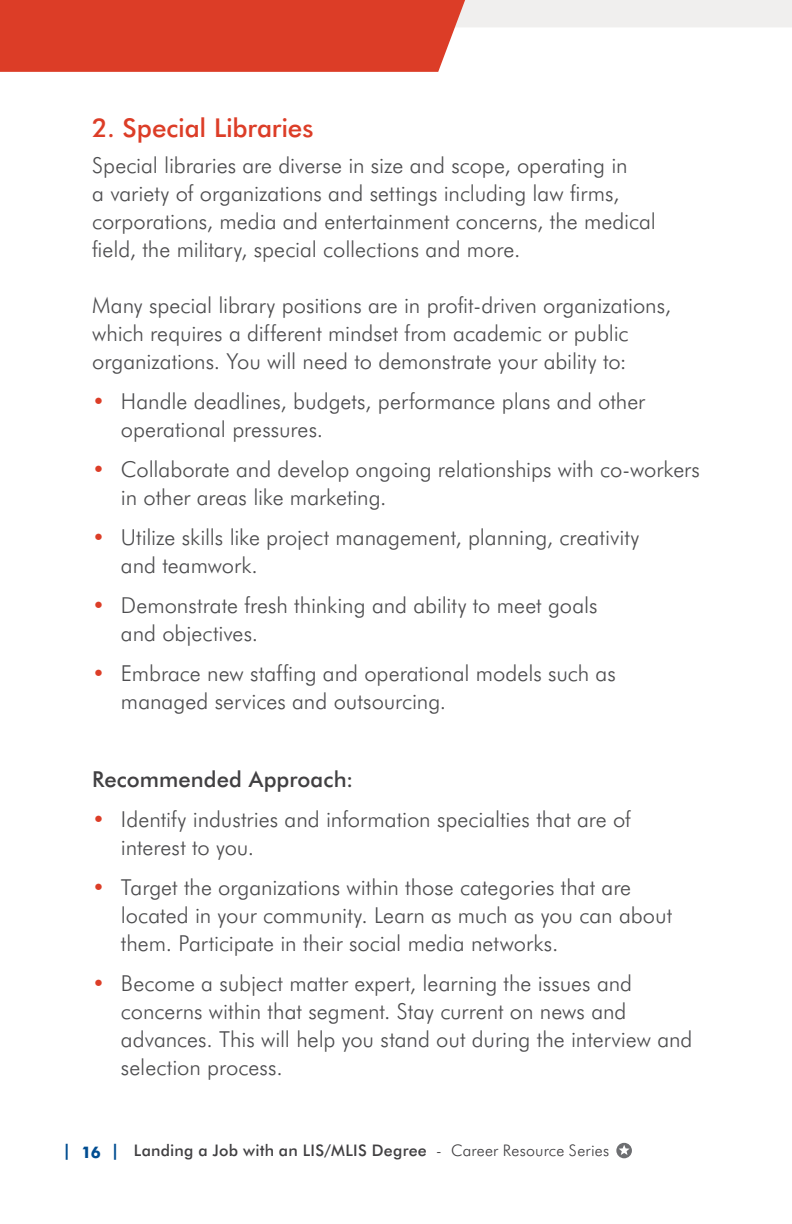
<style>
.page{position:relative;width:792px;height:1224px;background:#fff}
.page>*{position:absolute;margin:0;border:0;box-sizing:border-box;transform-origin:0 0}
.t1{font:500 26px "Futura BT";letter-spacing:-.005em;color:#dc3d27}
.t2{font:300 22px/28px "Futura BT";color:#4d4d4f}
.t3{font:500 22px "Futura BT";letter-spacing:.005em;color:#414042}
.t4{font:500 16px "Futura BT";letter-spacing:.02em;color:#414042}
.t5{font:700 16px "Futura BT";color:#014d91}
.s1{color:#dc3d27}
.s2{font-weight:300}
</style>
<div class="page">
<svg style="left:616px;top:1143px;width:16px;height:15px"></svg>
<svg style="left:619px;top:1145px;width:11px;height:10px"></svg>
<svg style="left:0;top:0;width:792px;height:72px"></svg>
<p class="t1" style="left:92px;top:111px;width:223px">2. Special Libraries</p>
<p class="t2" style="left:92px;top:151px;width:565px">Special libraries are diverse in size and scope, operating in<br>a variety of organizations and settings including law firms, corporations, media and entertainment concerns, the medical field, the military, special collections and more.</p>
<p class="t2" style="left:92px;top:291px;width:580px">Many special library positions are in profit-driven organizations, which requires a different mindset from academic or public organizations. You will need to demonstrate your ability to:</p>
<p class="t2" style="left:121px;top:387px;width:526px;text-indent:-29px"><span class="s1">•</span> Handle deadlines, budgets, performance plans and other operational pressures.</p>
<p class="t2" style="left:121px;top:455px;width:581px;text-indent:-29px"><span class="s1">•</span> Collaborate and develop ongoing relationships with co-workers in other areas like marketing.</p>
<p class="t2" style="left:121px;top:523px;width:520px;text-indent:-29px"><span class="s1">•</span> Utilize skills like project management, planning, creativity and teamwork.</p>
<p class="t2" style="left:121px;top:591px;width:478px;text-indent:-29px"><span class="s1">•</span> Demonstrate fresh thinking and ability to meet goals and objectives.</p>
<p class="t2" style="left:121px;top:659px;width:496px;text-indent:-29px"><span class="s1">•</span> Embrace new staffing and operational models such as managed services and outsourcing.</p>
<p class="t3" style="left:92px;top:765px;width:263px">Recommended Approach:</p>
<p class="t2" style="left:121px;top:805px;width:511px;text-indent:-29px"><span class="s1">•</span> Identify industries and information specialties that are of interest to you.</p>
<p class="t2" style="left:121px;top:873px;width:553px;text-indent:-29px"><span class="s1">•</span> Target the organizations within those categories that are located in your community. Learn as much as you can about them. Participate in their social media networks.</p>
<p class="t2" style="left:121px;top:969px;width:573px;text-indent:-29px"><span class="s1">•</span> Become a subject matter expert, learning the issues and concerns within that segment. Stay current on news and advances. This will help you stand out during the interview and selection process.</p>
<p class="t5" style="left:63px;top:1141px;width:9px">|</p>
<p class="t5" style="left:111px;top:1141px;width:9px">|</p>
<p class="t5" style="left:81px;top:1142px;width:21px">16</p>
<p class="t4" style="left:134px;top:1141px;width:477px">Landing a Job with an LIS/MLIS Degree <span class="s2">- Career Resource Series</span></p>
</div>
